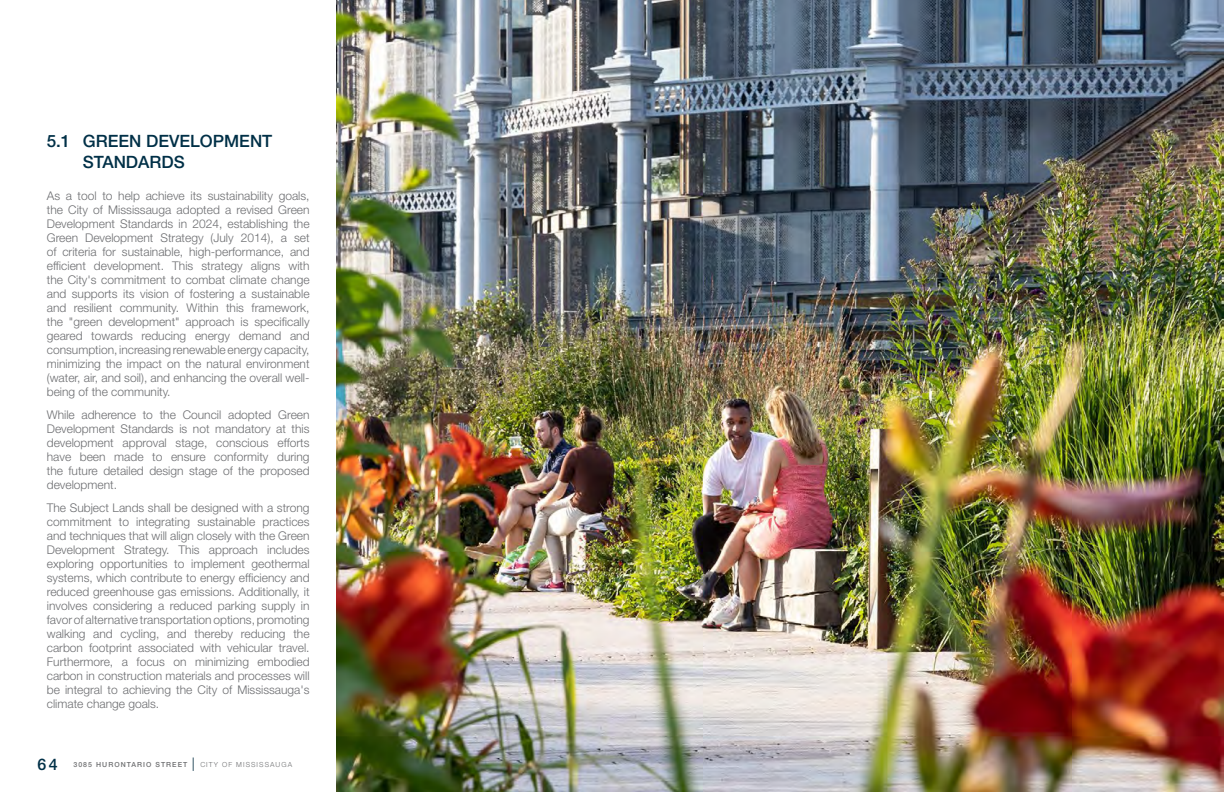
<style>
.page{position:relative;width:1224px;height:792px;background:#fff}
.page>*{position:absolute;margin:0;border:0;box-sizing:border-box;transform-origin:0 0}
.t1{font:500 17px/20.4px "Helvetica Neue LT Std";color:#003047}
.t2{font:500 16px "Helvetica Neue LT Std";color:#003047}
.t3{font:300 12px/14px "Helvetica Neue LT Std";color:#6d6e71;text-align:justify}
.t4{font:500 7px "Helvetica Neue LT Std";letter-spacing:.15em;color:#6e6f71}
.t5{font:300 7px "Helvetica Neue LT Std";letter-spacing:.15em;color:#6e6f71}
</style>
<div class="page">
<img style="left:336px;top:0;width:888px;height:792px">
<svg style="left:193px;top:758px;width:1px;height:13px"></svg>
<h1 class="t1" style="left:83px;top:131px;width:191px;text-indent:-36px">5.1 GREEN DEVELOPMENT<br>STANDARDS</h1>
<p class="t3" style="left:47px;top:188px;width:264px">As a tool to help achieve its sustainability goals, the City of Mississauga adopted a revised Green Development Standards in 2024, establishing the Green Development Strategy (July 2014), a set of criteria for sustainable, high-performance, and efficient development. This strategy aligns with the City's commitment to combat climate change and supports its vision of fostering a sustainable and resilient community. Within this framework, the "green development" approach is specifically geared towards reducing energy demand and consumption, increasing renewable energy capacity, minimizing the impact on the natural environment (water, air, and soil), and enhancing the overall well&shy;being of the community.</p>
<p class="t3" style="left:47px;top:407px;width:264px">While adherence to the Council adopted Green Development Standards is not mandatory at this development approval stage, conscious efforts have been made to ensure conformity during the future detailed design stage of the proposed development.</p>
<p class="t3" style="left:47px;top:500px;width:264px">The Subject Lands shall be designed with a strong commitment to integrating sustainable practices and techniques that will align closely with the Green Development Strategy. This approach includes exploring opportunities to implement geothermal systems, which contribute to energy efficiency and reduced greenhouse gas emissions. Additionally, it involves considering a reduced parking supply in favor of alternative transportation options, promoting walking and cycling, and thereby reducing the carbon footprint associated with vehicular travel.<br>Furthermore, a focus on minimizing embodied carbon in construction materials and processes will be integral to achieving the City of Mississauga's climate change goals.</p>
<h2 class="t2" style="left:37px;top:755px;width:22px">64</h2>
<p class="t4" style="left:73px;top:760px;width:115px">3085 HURONTARIO STREET</p>
<p class="t5" style="left:200px;top:760px;width:93px">CITY OF MISSISSAUGA</p>
</div>
